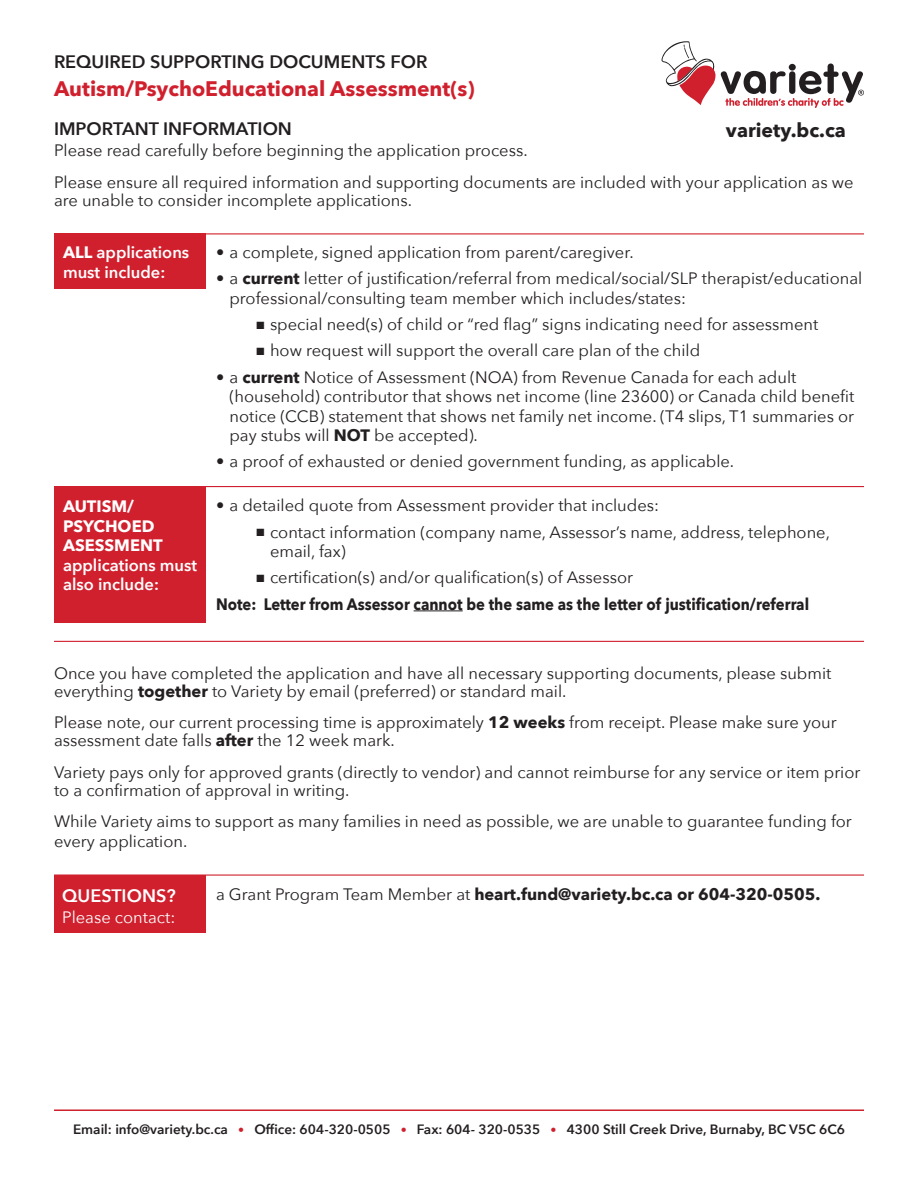
<style>
.page{position:relative;width:918px;height:1188px;background:#fff}
.page>*{position:absolute;margin:0;border:0;box-sizing:border-box;transform-origin:0 0}
.t1{font:700 21px "Avenir Next";color:#d0202e}
.t2{font:700 19.5px "Avenir Next";color:#231f20}
.Sub_Heading{font:600 18px "Avenir Next";color:#231f20}
.Sub_Heading-2{font:600 18px "Avenir Next";color:#fff}
.Body{font:16.5px/19.5px "Avenir Next";color:#231f20}
.Sub_bullet_list{font:16.5px/19.5px "Avenir Next";color:#231f20}
.t3{font:600 16.5px/19.5px "Avenir Next";color:#fff}
.Note{font:700 16.5px "Avenir Next";color:#231f20;scale:.9 1}
.Body-2{font:700 16.5px "Avenir Next";color:#231f20}
.Body-3{font:16.5px "Avenir Next";color:#fff}
.t4{font:600 13.5px "Avenir Next";color:#231f20}
.s1{font-weight:700}
.s2{font-weight:400}
.s3{font-size:12px;color:#d0202e}
</style>
<div class="page">
<div style="left:54px;top:487px;width:151px;height:136px;background:#d0202e"></div>
<div style="left:54px;top:233px;width:151px;height:55px;background:#d0202e"></div>
<hr style="left:414px;top:610px;width:49px;height:1px;background:#231f20">
<hr style="left:54px;top:486px;width:810px;height:1px;background:#d0202e">
<hr style="left:54px;top:641px;width:810px;height:1px;background:#d0202e">
<hr style="left:54px;top:233px;width:810px;height:1px;background:#d1232a">
<hr style="left:54px;top:1109px;width:810px;height:2px;background:#d0202e">
<div style="left:54px;top:875px;width:151px;height:58px;background:#d0202e"></div>
<hr style="left:54px;top:874px;width:810px;height:2px;background:#d0202e">
<svg style="left:661px;top:41px;width:203px;height:67px"></svg>
<p class="Sub_Heading" style="left:54px;top:46px;width:375px">REQUIRED SUPPORTING DOCUMENTS FOR</p>
<p class="t1" style="left:54px;top:71px;width:422px">Autism/PsychoEducational Assessment(s)</p>
<p class="Sub_Heading" style="left:54px;top:114px;width:240px">IMPORTANT INFORMATION</p>
<p class="Body" style="left:54px;top:140px;width:475px">Please read carefully before beginning the application process.</p>
<p class="Body" style="left:54px;top:173px;width:801px;line-height:18px">Please ensure all required information and supporting documents are included with your application as we are unable to consider incomplete applications.</p>
<p class="t3" style="left:63px;top:242px;width:128px"><span class="s1">ALL</span> applications must include:</p>
<p class="Body" style="left:216px;top:242px;width:419px">• a complete, signed application from parent/caregiver.</p>
<p class="t2" style="left:726px;top:113px;width:122px">variety.bc.ca</p>
<p class="Body" style="left:230px;top:268px;width:634px;text-indent:-14px">• a <span class="s1">current</span> letter of justification/referral from medical/social/SLP therapist/educational professional/consulting team member which includes/states:</p>
<p class="Sub_bullet_list" style="left:256px;top:314px;width:563px">■ special need(s) of child or “red flag” signs indicating need for assessment</p>
<p class="Sub_bullet_list" style="left:256px;top:340px;width:445px">■ how request will support the overall care plan of the child</p>
<p class="Body" style="left:230px;top:366px;width:626px;text-indent:-14px">• a <span class="s1">current</span> Notice of Assessment (NOA) from Revenue Canada for each adult (household) contributor that shows net income (line 23600) or Canada child benefit notice (CCB) statement that shows net family net income. (T4 slips, T1 summaries or pay stubs will <span class="s1">NOT</span> be accepted).</p>
<p class="Body" style="left:216px;top:451px;width:520px">• a proof of exhausted or denied government funding, as applicable.</p>
<p class="t3" style="left:63px;top:497px;width:136px"><span class="s1">AUTISM/<br>PSYCHOED<br>ASESSMENT </span>applications must also include:</p>
<p class="Body" style="left:216px;top:495px;width:445px">• a detailed quote from Assessment provider that includes:</p>
<p class="Sub_bullet_list" style="left:270px;top:521px;width:562px;text-indent:-14px">■ contact information (company name, Assessor’s name, address, telephone, email, fax)</p>
<p class="Sub_bullet_list" style="left:256px;top:567px;width:378px">■ certification(s) and/or qualification(s) of Assessor</p>
<p class="Note" style="left:216px;top:590px;width:661px">Note: Letter from Assessor cannot be the same as the letter of justification/referral</p>
<p class="Body" style="left:54px;top:663px;width:779px;line-height:18px">Once you have completed the application and have all necessary supporting documents, please submit everything <span class="s1">together</span> to Variety by email (preferred) or standard mail.</p>
<p class="Body" style="left:54px;top:713px;width:784px;line-height:18px">Please note, our current processing time is approximately <span class="s1">12 weeks</span> from receipt. Please make sure your assessment date falls <span class="s1">after</span> the 12 week mark.</p>
<p class="Body" style="left:54px;top:762px;width:808px;line-height:18px">Variety pays only for approved grants (directly to vendor) and cannot reimburse for any service or item prior to a confirmation of approval in writing.</p>
<p class="Body" style="left:54px;top:811px;width:799px">While Variety aims to support as many families in need as possible, we are unable to guarantee funding for every application.</p>
<p class="Sub_Heading-2" style="left:62px;top:880px;width:115px">QUESTIONS?</p>
<p class="Body-2" style="left:216px;top:880px;width:606px"><span class="s2">a Grant Program Team Member at</span> heart.fund@variety.bc.ca or 604-320-0505.</p>
<p class="Body-3" style="left:62px;top:903px;width:115px">Please contact:</p>
<p class="t4" style="left:73px;top:1118px;width:773px">Email: info@variety.bc.ca <span class="s3">•</span> Office: 604-320-0505 <span class="s3">•</span> Fax: 604- 320-0535 <span class="s3">•</span> 4300 Still Creek Drive, Burnaby, BC V5C 6C6</p>
</div>
